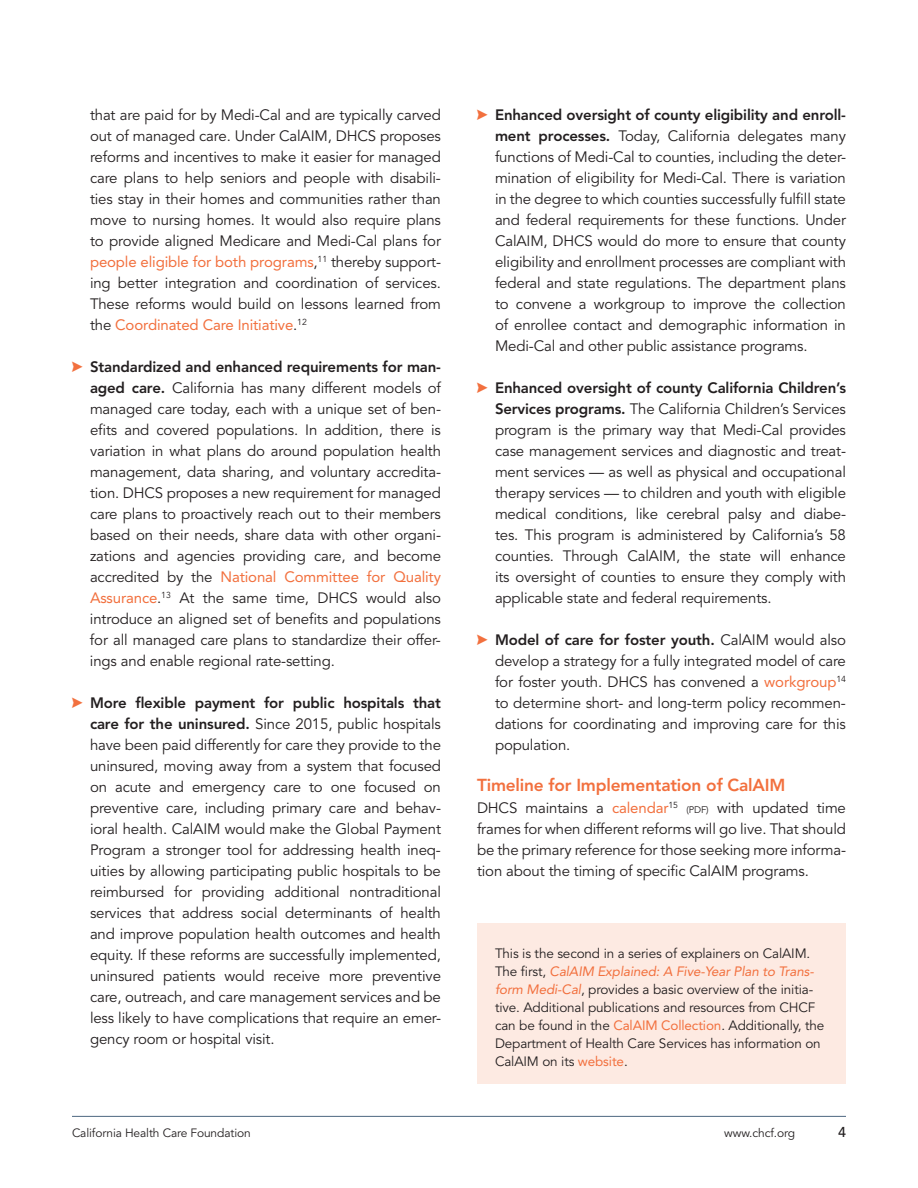
<style>
.page{position:relative;width:918px;height:1188px;background:#fff}
.page>*{position:absolute;margin:0;border:0;box-sizing:border-box;transform-origin:0 0}
.t1{font:800 17.25px "Avenir LT Std";letter-spacing:-.01em;color:#f2703e}
.t2{font:15px/21px "Avenir LT Std";letter-spacing:-.01em;color:#231f20;text-align:justify}
.t3{font:500 14.25px "Avenir LT Std";color:#231f20}
.t4{font:13.5px/18px "Avenir LT Std";letter-spacing:-.01em;color:#231f20}
.t5{font:12px "Avenir LT Std";letter-spacing:-.01em;color:#231f20}
.s1{color:#f2703e}
.s2{font-weight:800}
.s3{font-size:9.45px}
.s4{font-style:italic;color:#f2703e}
</style>
<div class="page">
<hr style="left:72px;top:1116px;width:774px;height:1px;background:#4d6780">
<div style="left:477px;top:924px;width:369px;height:160px;background:#fdeae2"></div>
<p class="t2" style="left:90px;top:105px;width:353px">that are paid for by Medi-Cal and are typically carved out of managed care. Under CalAIM, DHCS proposes reforms and incentives to make it easier for managed care plans to help seniors and people with disabili&shy;ties stay in their homes and communities rather than move to nursing homes. It would also require plans to provide aligned Medicare and Medi-Cal plans for <span class="s1">people eligible for both programs</span>,<sup>11</sup> thereby support&shy;ing better integration and coordination of services.<br>These reforms would build on lessons learned from the <span class="s1">Coordinated Care Initiative</span>.<sup>12</sup></p>
<p class="t2" style="left:90px;top:357px;width:353px"><span class="s2">Standardized and enhanced requirements for man&shy;aged care.</span> California has many different models of managed care today, each with a unique set of ben&shy;efits and covered populations. In addition, there is variation in what plans do around population health management, data sharing, and voluntary accredita&shy;tion. DHCS proposes a new requirement for managed care plans to proactively reach out to their members based on their needs, share data with other organi&shy;zations and agencies providing care, and become accredited by the <span class="s1">National Committee for Quality Assurance</span>.<sup>13</sup> At the same time, DHCS would also introduce an aligned set of benefits and populations for all managed care plans to standardize their offer&shy;ings and enable regional rate-setting.</p>
<p class="t2" style="left:90px;top:693px;width:353px"><span class="s2">More flexible payment for public hospitals that care for the uninsured.</span> Since 2015, public hospitals have been paid differently for care they provide to the uninsured, moving away from a system that focused on acute and emergency care to one focused on preventive care, including primary care and behav&shy;ioral health. CalAIM would make the Global Payment Program a stronger tool for addressing health ineq&shy;uities by allowing participating public hospitals to be reimbursed for providing additional nontraditional services that address social determinants of health and improve population health outcomes and health equity. If these reforms are successfully implemented, uninsured patients would receive more preventive care, outreach, and care management services and be less likely to have complications that require an emer&shy;gency room or hospital visit.</p>
<p class="t2" style="left:495px;top:105px;width:353px"><span class="s2">Enhanced oversight of county eligibility and enroll&shy;ment processes.</span> Today, California delegates many functions of Medi-Cal to counties, including the deter&shy;mination of eligibility for Medi-Cal. There is variation in the degree to which counties successfully fulfill state and federal requirements for these functions. Under CalAIM, DHCS would do more to ensure that county eligibility and enrollment processes are compliant with federal and state regulations. The department plans to convene a workgroup to improve the collection of enrollee contact and demographic information in Medi-Cal and other public assistance programs.</p>
<p class="t2" style="left:495px;top:378px;width:353px"><span class="s2">Enhanced oversight of county California Children’s Services programs.</span> The California Children’s Services program is the primary way that Medi-Cal provides case management services and diagnostic and treat&shy;ment services — as well as physical and occupational therapy services — to children and youth with eligible medical conditions, like cerebral palsy and diabe&shy;tes. This program is administered by California’s 58 counties. Through CalAIM, the state will enhance its oversight of counties to ensure they comply with applicable state and federal requirements.</p>
<p class="t2" style="left:495px;top:630px;width:353px"><span class="s2">Model of care for foster youth.</span> CalAIM would also develop a strategy for a fully integrated model of care for foster youth. DHCS has convened a <span class="s1">workgroup</span><sup>14 </sup>to determine short- and long-term policy recommen&shy;dations for coordinating and improving care for this population.</p>
<p class="t1" style="left:477px;top:774px;width:310px">Timeline for Implementation of CalAIM</p>
<p class="t2" style="left:477px;top:798px;width:203px">DHCS maintains a <span class="s1">calendar</span><sup>15</sup></p>
<p class="t2" style="left:477px;top:798px;width:371px;text-indent:209px"><span class="s3">(PDF)</span> with updated time frames for when different reforms will go live. That should be the primary reference for those seeking more informa&shy;tion about the timing of specific CalAIM programs.</p>
<p class="t4" style="left:495px;top:945px;width:331px">This is the second in a series of explainers on CalAIM.<br>The first, <span class="s4">CalAIM Explained: A Five-Year Plan to Trans&shy;form Medi-Cal</span>, provides a basic overview of the initia&shy;tive. Additional publications and resources from CHCF can be found in the <span class="s1">CalAIM Collection</span>. Additionally, the Department of Health Care Services has information on CalAIM on its <span class="s1">website</span>.</p>
<p class="t5" style="left:72px;top:1126px;width:180px">California Health Care Foundation</p>
<p class="t5" style="left:724px;top:1126px;width:72px">www.chcf.org</p>
<p class="t3" style="left:838px;top:1124px;width:9px">4</p>
</div>
